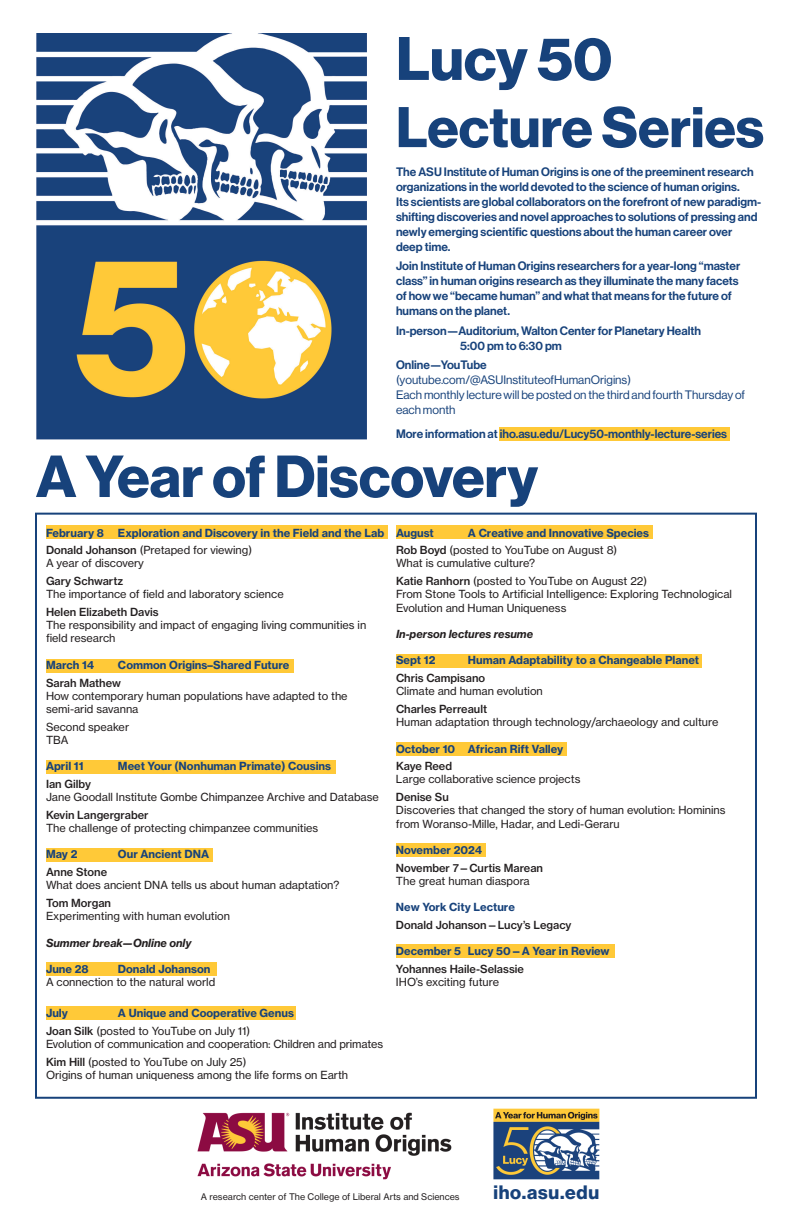
<style>
.page{position:relative;width:792px;height:1224px;background:#fff}
.page>*{position:absolute;margin:0;border:0;box-sizing:border-box;transform-origin:0 0}
.t1{font:60px "N Haas Grotesk DS Pro 75 Bd";color:#17427b}
.t2{font:58px "N Haas Grotesk DS Pro 75 Bd";color:#17427b}
.t3{font:56px "N Haas Grotesk DS Pro 75 Bd";color:#17427b}
.t4{font:19px "N Haas Grotesk DS Pro 75 Bd";letter-spacing:.04em;color:#17427b}
.t5{font:12px/15px "N Haas Grotesk DS Pro 65 Md";color:#17427b}
.t6{font:12px/15px "N Haas Grotesk DS Pro 55 Rg";color:#17427b}
.t7{font:11px/13.2px "N Haas Grotesk TX Pro 55 Rg";color:#231f20}
.t8{font:11px "N Haas Grotesk TX Pro 75 Bd";color:#17427b}
.t9{font:11px "N Haas Grotesk TX Pro 65 Md";color:#231f20}
.t10{font:11px "N Haas Grotesk TX Pro 76 Bd It";color:#231f20}
.t11{font:9px "N Haas Grotesk TX Pro 55 Rg";color:#231f20}
.s1{font-family:"N Haas Grotesk TX Pro 65 Md"}
</style>
<div class="page">
<div style="left:46px;top:1007px;width:250px;height:13px;background:#ffc938"></div>
<div style="left:396px;top:525px;width:256px;height:14px;background:#ffc938"></div>
<div style="left:396px;top:655px;width:306px;height:13px;background:#ffc938"></div>
<div style="left:396px;top:742px;width:171px;height:14px;background:#ffc938"></div>
<div style="left:396px;top:843px;width:90px;height:14px;background:#ffc938"></div>
<div style="left:396px;top:944px;width:219px;height:14px;background:#ffc938"></div>
<div style="left:46px;top:525px;width:342px;height:14px;background:#ffc938"></div>
<div style="left:46px;top:659px;width:248px;height:13px;background:#ffc938"></div>
<div style="left:46px;top:760px;width:290px;height:14px;background:#ffc938"></div>
<div style="left:46px;top:848px;width:166px;height:14px;background:#ffc938"></div>
<div style="left:46px;top:962px;width:171px;height:13px;background:#ffc938"></div>
<img style="left:36px;top:34px;width:330px;height:406px">
<img style="left:197px;top:1108px;width:403px;height:72px">
<div style="left:499px;top:428px;width:231px;height:13px;background:#ffc938"></div>
<p class="t1" style="left:396px;top:24px;width:218px">Lucy 50</p>
<p class="t3" style="left:396px;top:95px;width:370px">Lecture Series</p>
<p class="t5" style="left:396px;top:164px;width:367px">The ASU Institute of Human Origins is one of the preeminent research organizations in the world devoted to the science of human origins.<br>Its scientists are global collaborators on the forefront of new paradigm&shy;shifting discoveries and novel approaches to solutions of pressing and newly emerging scientific questions about the human career over deep time.</p>
<p class="t5" style="left:396px;top:259px;width:346px">Join Institute of Human Origins researchers for a year-long “master class” in human origins research as they illuminate the many facets of how we “became human” and what that means for the future of humans on the planet.</p>
<p class="t5" style="left:460px;top:323px;width:242px;text-indent:-64px">In-person—Auditorium, Walton Center for Planetary Health<br>5:00 pm to 6:30 pm</p>
<p class="t5" style="left:396px;top:358px;width:92px">Online—YouTube</p>
<p class="t6" style="left:396px;top:373px;width:237px">(youtube.com/@ASUInstituteofHumanOrigins)</p>
<p class="t6" style="left:396px;top:388px;width:351px">Each monthly lecture will be posted on the third and fourth Thursday of each month</p>
<p class="t5" style="left:396px;top:427px;width:333px">More information at iho.asu.edu/Lucy50-monthly-lecture-series</p>
<p class="t2" style="left:36px;top:443px;width:504px">A Year of Discovery</p>
<p class="t8" style="left:46px;top:526px;width:59px">February 8</p>
<p class="t8" style="left:118px;top:526px;width:268px">Exploration and Discovery in the Field and the Lab</p>
<p class="t7" style="left:46px;top:544px;width:208px"><span class="s1">Donald Johanson</span> (Pretaped for viewing)<br>A year of discovery</p>
<p class="t9" style="left:46px;top:574px;width:79px">Gary Schwartz</p>
<p class="t7" style="left:46px;top:588px;width:239px">The importance of field and laboratory science</p>
<p class="t9" style="left:46px;top:605px;width:114px">Helen Elizabeth Davis</p>
<p class="t7" style="left:46px;top:619px;width:322px">The responsibility and impact of engaging living communities in field research</p>
<p class="t8" style="left:46px;top:658px;width:50px">March 14</p>
<p class="t8" style="left:118px;top:658px;width:173px">Common Origins–Shared Future</p>
<p class="t9" style="left:46px;top:676px;width:76px">Sarah Mathew</p>
<p class="t7" style="left:46px;top:689px;width:303px">How contemporary human populations have adapted to the semi-arid savanna</p>
<p class="t7" style="left:46px;top:720px;width:85px">Second speaker</p>
<p class="t7" style="left:46px;top:733px;width:24px">TBA</p>
<p class="t8" style="left:46px;top:759px;width:39px">April 11</p>
<p class="t8" style="left:118px;top:759px;width:215px">Meet Your (Nonhuman Primate) Cousins</p>
<p class="t9" style="left:46px;top:777px;width:47px">Ian Gilby</p>
<p class="t7" style="left:46px;top:791px;width:334px">Jane Goodall Institute Gombe Chimpanzee Archive and Database</p>
<p class="t9" style="left:46px;top:808px;width:104px">Kevin Langergraber</p>
<p class="t7" style="left:46px;top:821px;width:274px">The challenge of protecting chimpanzee communities</p>
<p class="t8" style="left:46px;top:848px;width:33px">May 2</p>
<p class="t8" style="left:118px;top:848px;width:93px">Our Ancient DNA</p>
<p class="t9" style="left:46px;top:865px;width:63px">Anne Stone</p>
<p class="t7" style="left:46px;top:879px;width:295px">What does ancient DNA tells us about human adaptation?</p>
<p class="t9" style="left:46px;top:896px;width:67px">Tom Morgan</p>
<p class="t7" style="left:46px;top:910px;width:186px">Experimenting with human evolution</p>
<p class="t10" style="left:46px;top:936px;width:147px">Summer break—Online only</p>
<p class="t8" style="left:46px;top:962px;width:44px">June 28</p>
<p class="t8" style="left:118px;top:962px;width:94px">Donald Johanson</p>
<p class="t7" style="left:46px;top:976px;width:171px">A connection to the natural world</p>
<p class="t8" style="left:46px;top:1006px;width:24px">July</p>
<p class="t8" style="left:118px;top:1006px;width:177px">A Unique and Cooperative Genus</p>
<p class="t7" style="left:46px;top:1024px;width:206px"><span class="s1">Joan Silk</span> (posted to YouTube on July 11)</p>
<p class="t7" style="left:46px;top:1037px;width:339px">Evolution of communication and cooperation: Children and primates</p>
<p class="t7" style="left:46px;top:1055px;width:202px"><span class="s1">Kim Hill</span> (posted to YouTube on July 25)</p>
<p class="t7" style="left:46px;top:1068px;width:304px">Origins of human uniqueness among the life forms on Earth</p>
<p class="t8" style="left:396px;top:526px;width:39px">August</p>
<p class="t8" style="left:468px;top:526px;width:183px">A Creative and Innovative Species</p>
<p class="t7" style="left:396px;top:544px;width:223px"><span class="s1">Rob Boyd</span> (posted to YouTube on August 8)</p>
<p class="t7" style="left:396px;top:557px;width:141px">What is cumulative culture?</p>
<p class="t7" style="left:396px;top:575px;width:253px"><span class="s1">Katie Ranhorn</span> (posted to YouTube on August 22)</p>
<p class="t7" style="left:396px;top:588px;width:338px">From Stone Tools to Artificial Intelligence: Exploring Technological<br>Evolution and Human Uniqueness</p>
<p class="t10" style="left:396px;top:627px;width:139px">In-person lectures resume</p>
<p class="t8" style="left:396px;top:653px;width:41px">Sept 12</p>
<p class="t8" style="left:468px;top:653px;width:233px">Human Adaptability to a Changeable Planet</p>
<p class="t9" style="left:396px;top:671px;width:91px">Chris Campisano</p>
<p class="t7" style="left:396px;top:685px;width:148px">Climate and human evolution</p>
<p class="t9" style="left:396px;top:702px;width:93px">Charles Perreault</p>
<p class="t7" style="left:396px;top:716px;width:324px">Human adaptation through technology/archaeology and culture</p>
<p class="t8" style="left:396px;top:742px;width:169px">October 10 African Rift Valley</p>
<p class="t9" style="left:396px;top:759px;width:58px">Kaye Reed</p>
<p class="t7" style="left:396px;top:773px;width:186px">Large collaborative science projects</p>
<p class="t9" style="left:396px;top:790px;width:54px">Denise Su</p>
<p class="t7" style="left:396px;top:804px;width:331px">Discoveries that changed the story of human evolution: Hominins from Woranso-Mille, Hadar, and Ledi-Geraru</p>
<p class="t8" style="left:396px;top:843px;width:87px">November 2024</p>
<p class="t9" style="left:396px;top:861px;width:149px">November 7—Curtis Marean</p>
<p class="t7" style="left:396px;top:874px;width:135px">The great human diaspora</p>
<p class="t8" style="left:396px;top:900px;width:120px">New York City Lecture</p>
<p class="t9" style="left:396px;top:918px;width:177px">Donald Johanson—Lucy’s Legacy</p>
<p class="t8" style="left:396px;top:944px;width:215px">December 5 Lucy 50—A Year in Review</p>
<p class="t9" style="left:396px;top:962px;width:129px">Yohannes Haile-Selassie</p>
<p class="t7" style="left:396px;top:976px;width:105px">IHO’s exciting future</p>
<p class="t11" style="left:201px;top:1192px;width:260px">A research center of The College of Liberal Arts and Sciences</p>
<p class="t4" style="left:493px;top:1182px;width:107px">iho.asu.edu</p>
</div>
